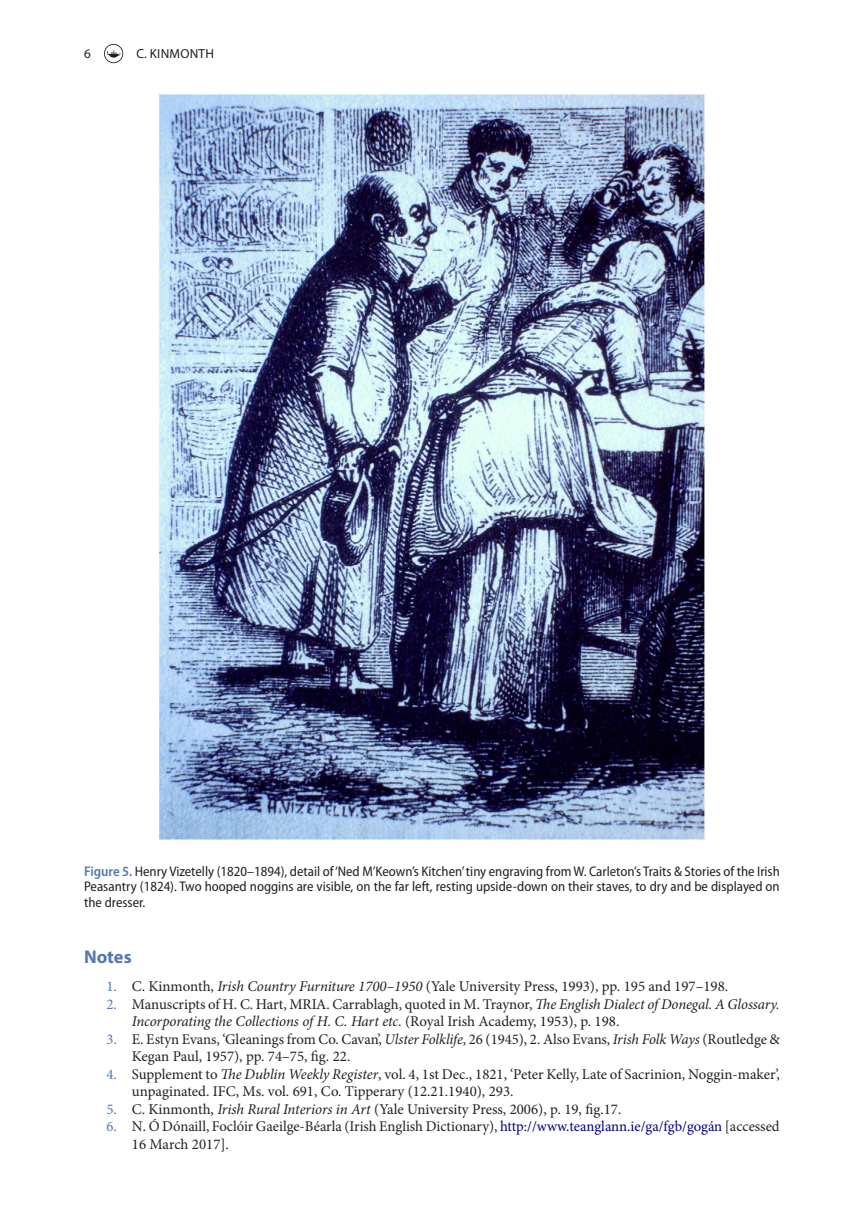
<style>
.page{position:relative;width:864px;height:1231px;background:#fff}
.page>*{position:absolute;margin:0;border:0;box-sizing:border-box;transform-origin:0 0}
.t1{font:700 18.38px "Myriad Pro";color:#5477b3}
.t2{font:14.88px/17.5px "Minion Pro";color:#231f20}
.t3{font:semi-condensed 14px/15.8px "Myriad Pro";color:#231f20;text-align:justify}
.t4{font:13.12px "Myriad Pro";letter-spacing:.02em;color:#231f20}
.s1{font-weight:600;color:#5477b3}
.s2{color:#5477b3}
.s3{font-style:italic}
.s4{color:#000080}
</style>
<div class="page">
<svg style="left:104px;top:44px;width:19px;height:19px"></svg>
<img style="left:159px;top:94px;width:547px;height:746px">
<p class="t4" style="left:84px;top:45px;width:8px">6</p>
<p class="t4" style="left:136px;top:45px;width:79px">C. KINMONTH</p>
<p class="t3" style="left:84px;top:863px;width:697px"><span class="s1">Figure 5.</span> Henry Vizetelly (1820–1894), detail of ‘Ned M’Keown’s Kitchen’ tiny engraving from W. Carleton’s Traits &amp; Stories of the Irish Peasantry (1824). Two hooped noggins are visible, on the far left, resting upside-down on their staves, to dry and be displayed on the dresser.</p>
<p class="t1" style="left:84px;top:944px;width:49px">Notes</p>
<p class="t2" style="left:106px;top:977px;width:623px"><span class="s2">1.</span> C. Kinmonth, <span class="s3">Irish Country Furniture 1700–1950</span> (Yale University Press, 1993), pp. 195 and 197–198.</p>
<p class="t2" style="left:132px;top:994px;width:649px;text-indent:-25px"><span class="s2">2.</span> Manuscripts of H. C. Hart, MRIA. Carrablagh, quoted in M. Traynor, <span class="s3">The English Dialect of Donegal. A Glossary.<br>Incorporating the Collections of H. C. Hart etc</span>. (Royal Irish Academy, 1953), p. 198.</p>
<p class="t2" style="left:132px;top:1029px;width:649px;text-indent:-25px"><span class="s2">3.</span> E. Estyn Evans, ‘Gleanings from Co. Cavan’, <span class="s3">Ulster Folklife</span>, 26 (1945), 2. Also Evans, <span class="s3">Irish Folk Ways</span> (Routledge &amp;<br>Kegan Paul, 1957), pp. 74–75, fig. 22.</p>
<p class="t2" style="left:132px;top:1064px;width:649px;text-indent:-25px"><span class="s2">4.</span> Supplement to <span class="s3">The Dublin Weekly Register</span>, vol. 4, 1st Dec., 1821, ‘Peter Kelly, Late of Sacrinion, Noggin-maker’, unpaginated. IFC, Ms. vol. 691, Co. Tipperary (12.21.1940), 293.</p>
<p class="t2" style="left:106px;top:1099px;width:516px"><span class="s2">5.</span> C. Kinmonth, <span class="s3">Irish Rural Interiors in Art</span> (Yale University Press, 2006), p. 19, fig.17.</p>
<p class="t2" style="left:132px;top:1117px;width:649px;text-indent:-25px"><span class="s2">6.</span> N. Ó Dónaill, Foclóir Gaeilge-Béarla (Irish English Dictionary), <span class="s4">http://www.teanglann.ie/ga/fgb/gogán</span> [accessed<br>16 March 2017].</p>
</div>
